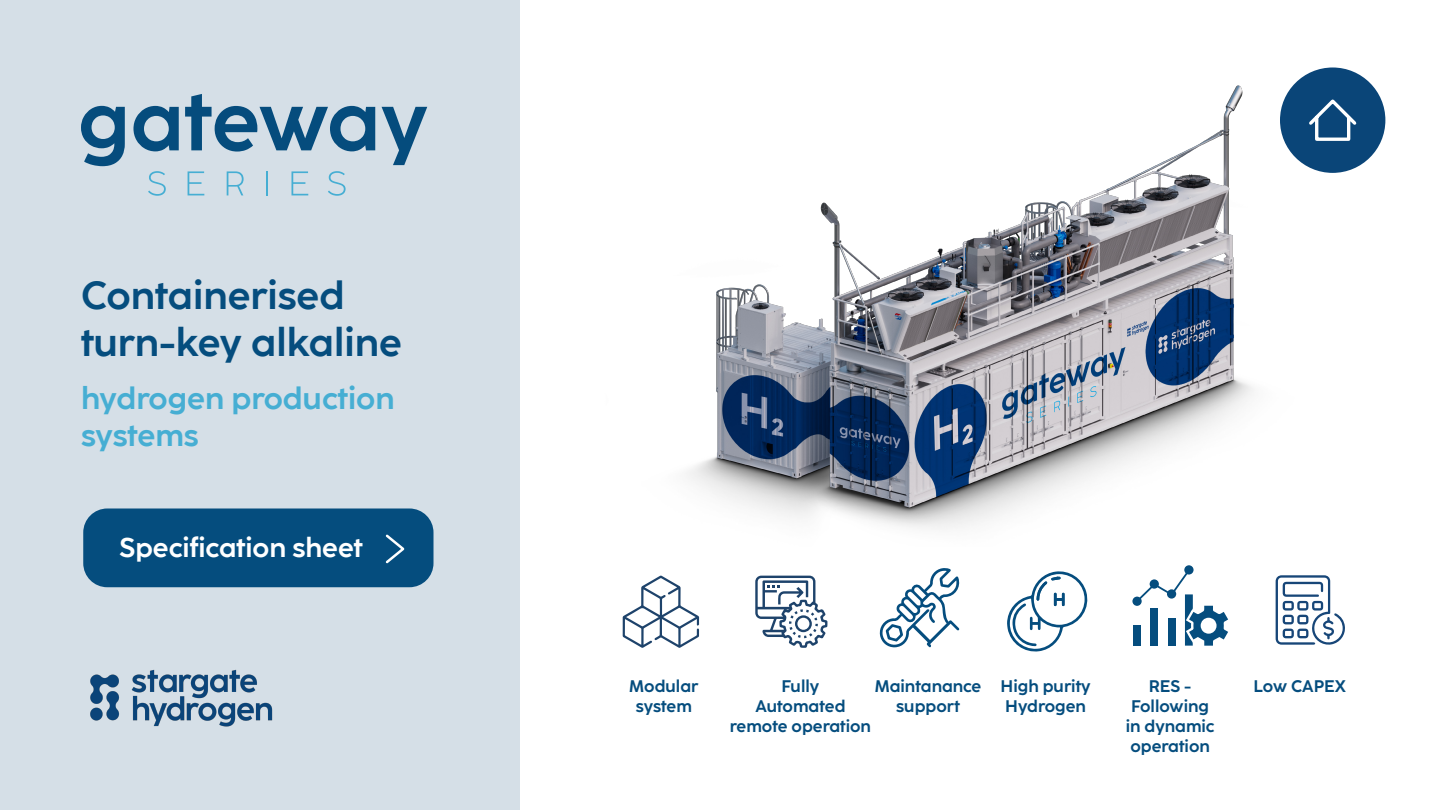
<style>
.page{position:relative;width:1440px;height:810px;background:#fff}
.page>*{position:absolute;margin:0;border:0;box-sizing:border-box;transform-origin:0 0}
.t1{font:700 39px/46.8px "Coco Sharp Trial";color:#054d7e}
.t2{font:700 30.75px/36.9px "Coco Sharp Trial";color:#46aed3}
.t3{font:700 27px "Coco Sharp Trial";color:#fff}
.t4{font:700 16.73px/20.1px "Coco Sharp";color:#054d7e;text-align:center}
</style>
<div class="page">
<div style="left:0;top:0;width:520px;height:810px;background:#d5dfe7"></div>
<img style="left:686px;top:79px;width:656px;height:450px">
<img style="left:90px;top:669px;width:183px;height:58px">
<svg style="left:879px;top:568px;width:81px;height:79px"></svg>
<svg style="left:1007px;top:571px;width:81px;height:81px"></svg>
<svg style="left:1132px;top:565px;width:96px;height:81px"></svg>
<div style="left:1168px;top:619px;width:7px;height:27px;background:#054d7e"></div>
<div style="left:1133px;top:625px;width:8px;height:21px;background:#054d7e"></div>
<div style="left:1280px;top:68px;width:105px;height:105px;background:#0a4578;border-radius:50%"></div>
<svg style="left:1309px;top:99px;width:48px;height:42px"></svg>
<div style="left:83px;top:508px;width:351px;height:79px;background:#054d7e;border-radius:24px"></div>
<svg style="left:385px;top:534px;width:20px;height:30px"></svg>
<svg style="left:81px;top:106px;width:44px;height:60px"></svg>
<svg style="left:133px;top:106px;width:46px;height:45px"></svg>
<svg style="left:185px;top:94px;width:190px;height:58px"></svg>
<svg style="left:382px;top:107px;width:45px;height:58px"></svg>
<svg style="left:148px;top:171px;width:18px;height:25px"></svg>
<svg style="left:188px;top:171px;width:16px;height:24px"></svg>
<svg style="left:227px;top:171px;width:17px;height:24px"></svg>
<svg style="left:266px;top:171px;width:1px;height:24px"></svg>
<svg style="left:291px;top:171px;width:17px;height:24px"></svg>
<svg style="left:328px;top:171px;width:18px;height:25px"></svg>
<svg style="left:623px;top:576px;width:76px;height:72px"></svg>
<svg style="left:1276px;top:575px;width:69px;height:70px"></svg>
<svg style="left:755px;top:576px;width:73px;height:72px"></svg>
<h1 class="t1" style="left:81px;top:272px;width:322px">Containerised turn-key alkaline</h1>
<h2 class="t2" style="left:81px;top:380px;width:315px">hydrogen production systems</h2>
<h3 class="t3" style="left:119px;top:532px;width:245px">Specification sheet</h3>
<p class="t4" style="left:629px;top:676px;width:71px">Modular system</p>
<p class="t4" style="left:730px;top:676px;width:143px">Fully<br>Automated remote operation</p>
<p class="t4" style="left:875px;top:676px;width:108px">Maintanance support</p>
<p class="t4" style="left:1126px;top:676px;width:90px">RES -<br>Following in dynamic operation</p>
<p class="t4" style="left:1001px;top:676px;width:92px">High purity</p>
<p class="t4" style="left:1253px;top:676px;width:94px">Low CAPEX</p>
<p class="t4" style="left:1005px;top:696px;width:82px">Hydrogen</p>
</div>
